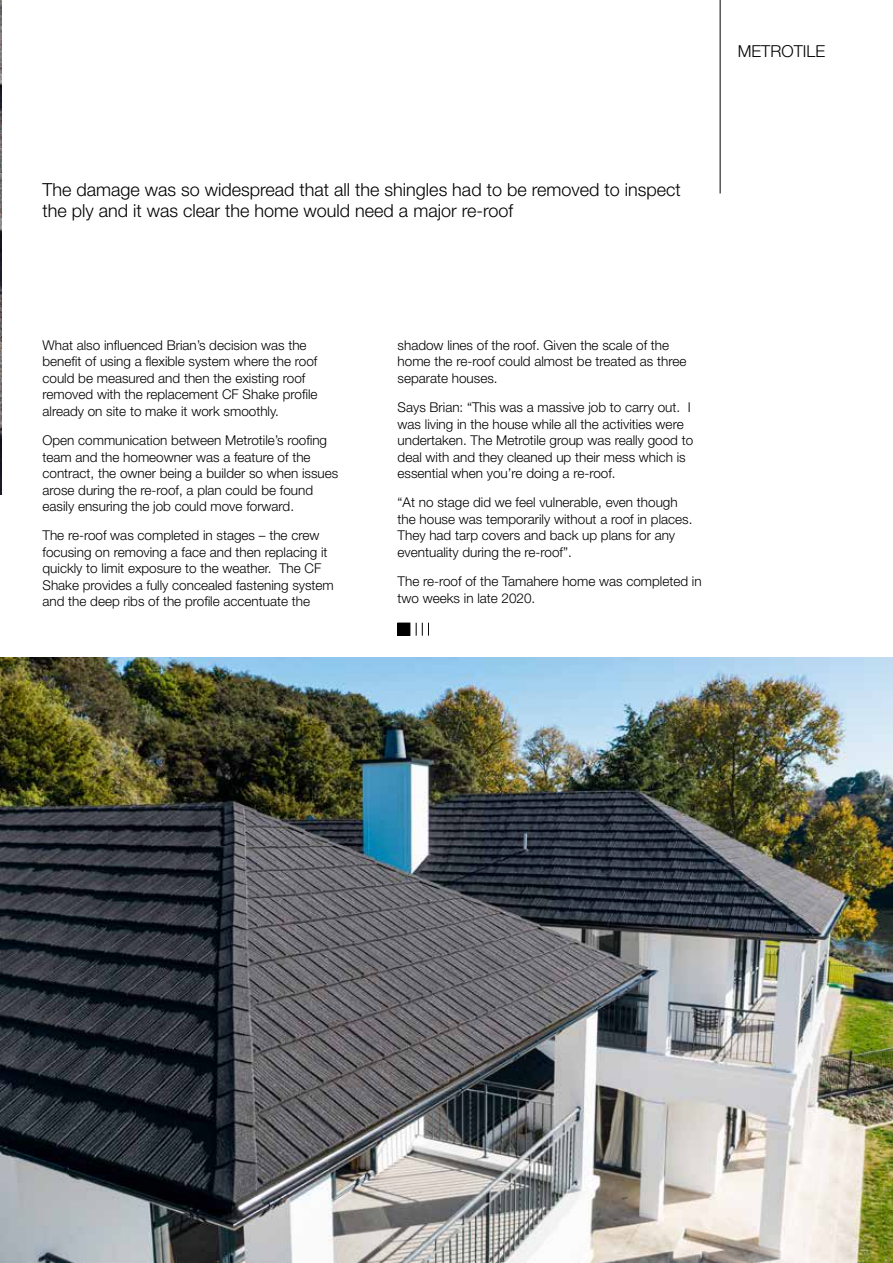
<style>
.page{position:relative;width:893px;height:1263px;background:#fff}
.page>*{position:absolute;margin:0;border:0;box-sizing:border-box;transform-origin:0 0}
.t1{font:300 18px/21px "Helvetica Neue LT Std";color:#000}
.t2{font:300 16.5px "Helvetica Neue LT Std";color:#000}
.t3{font:300 13.5px/16.5px "Helvetica Neue LT Std";color:#000}
</style>
<div class="page">
<hr style="left:720px;top:0;width:1px;height:193px;background:#000">
<img style="left:0;top:658px;width:893px;height:605px">
<img style="left:0;top:0;width:1px;height:495px">
<div style="left:398px;top:623px;width:12px;height:12px;background:#000"></div>
<div style="left:398px;top:623px;width:12px;height:13px;border:1px solid #000"></div>
<svg style="left:416px;top:623px;width:13px;height:13px"></svg>
<p class="t2" style="left:738px;top:41px;width:89px">METROTILE</p>
<h1 class="t1" style="left:43px;top:179px;width:640px">The damage was so widespread that all the shingles had to be removed to inspect the ply and it was clear the home would need a major re-roof</h1>
<p class="t3" style="left:43px;top:336px;width:277px">What also influenced Brian’s decision was the benefit of using a flexible system where the roof could be measured and then the existing roof removed with the replacement CF Shake profile already on site to make it work smoothly.</p>
<p class="t3" style="left:43px;top:432px;width:297px">Open communication between Metrotile’s roofing team and the homeowner was a feature of the contract, the owner being a builder so when issues arose during the re-roof, a plan could be found easily ensuring the job could move forward.</p>
<p class="t3" style="left:43px;top:527px;width:293px">The re-roof was completed in stages – the crew focusing on removing a face and then replacing it quickly to limit exposure to the weather. The CF Shake provides a fully concealed fastening system and the deep ribs of the profile accentuate the</p>
<p class="t3" style="left:398px;top:336px;width:290px">shadow lines of the roof. Given the scale of the home the re-roof could almost be treated as three separate houses.</p>
<p class="t3" style="left:398px;top:399px;width:297px">Says Brian: “This was a massive job to carry out. I was living in the house while all the activities were undertaken. The Metrotile group was really good to deal with and they cleaned up their mess which is essential when you’re doing a re-roof.</p>
<p class="t3" style="left:398px;top:494px;width:296px">“At no stage did we feel vulnerable, even though the house was temporarily without a roof in places.<br>They had tarp covers and back up plans for any eventuality during the re-roof”.</p>
<p class="t3" style="left:398px;top:573px;width:306px">The re-roof of the Tamahere home was completed in two weeks in late 2020.</p>
</div>
